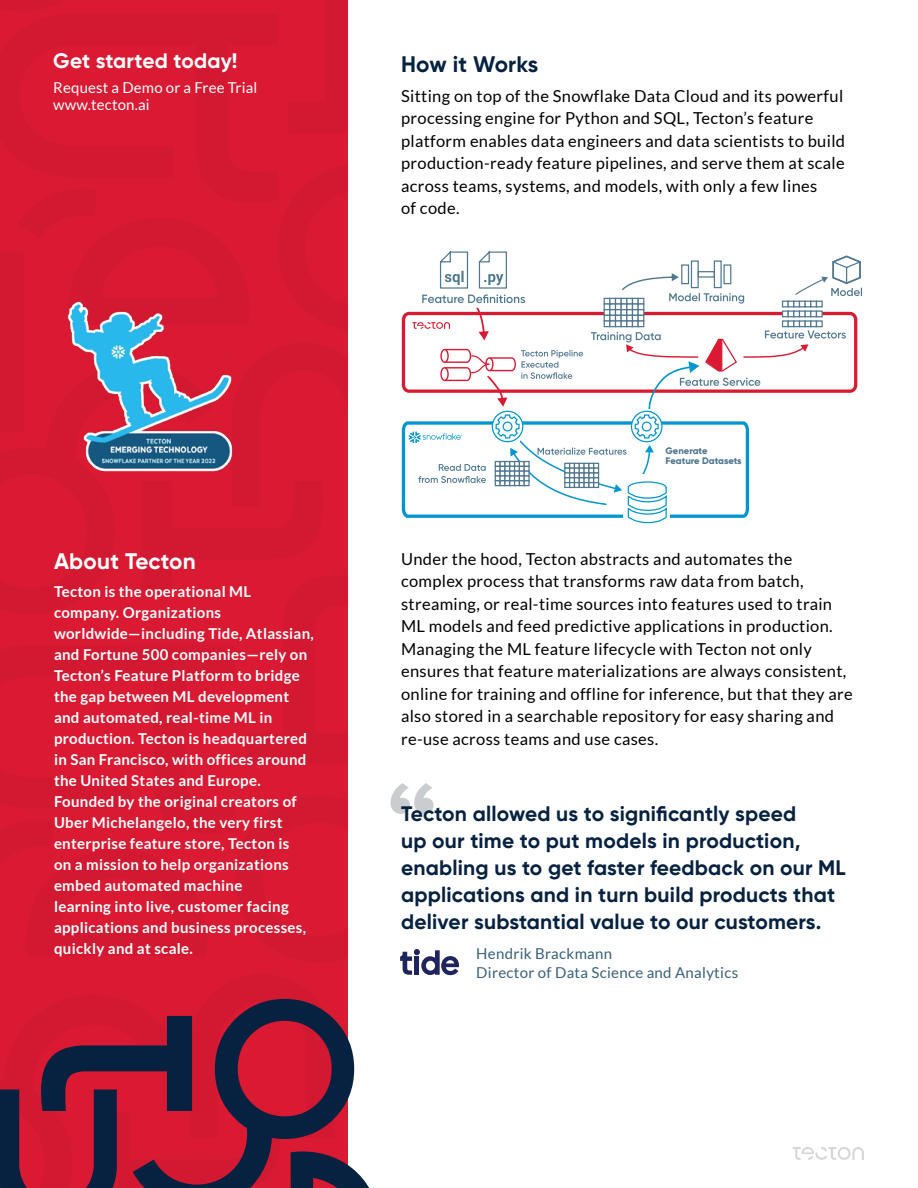
<style>
.page{position:relative;width:918px;height:1188px;background:#fff}
.page>*{position:absolute;margin:0;border:0;box-sizing:border-box;transform-origin:0 0}
.t1{font:700 22.5px "Gilroy";letter-spacing:.01em;color:#fff}
.t2{font:700 22.5px "Gilroy";letter-spacing:.01em;color:#072241}
.t3{font:700 21px/27px "Gilroy";letter-spacing:.01em;color:#072241}
.t4{font:700 21px "Gilroy";letter-spacing:.01em;color:#fff}
.t5{font:16.5px/22.5px "Lato";letter-spacing:.02em;color:#000}
.t6{font:700 15px/21px "Lato";letter-spacing:.02em;color:#fff}
.t7{font:15px/18.8px "Lato";letter-spacing:.02em;color:#39607a}
.t8{font:15px/17px "Lato";letter-spacing:.01em;color:#fff}
.t9{font:800 9.45px/9.9px "Gilroy";color:#517891}
</style>
<div class="page">
<svg style="left:391px;top:783px;width:43px;height:31px"></svg>
<svg style="left:400px;top:949px;width:59px;height:26px"></svg>
<div style="left:0;top:615px;width:347px;height:384px;background:#da1a32"></div>
<div style="left:0;top:11px;width:347px;height:604px;background:#da1a32"></div>
<div style="left:0;top:0;width:347px;height:11px;background:#da1a32"></div>
<svg style="left:401px;top:251px;width:461px;height:273px"></svg>
<svg style="left:793px;top:1147px;width:71px;height:13px"></svg>
<svg style="left:0;top:999px;width:369px;height:189px;background:#922740"></svg>
<img style="left:54px;top:292px;width:201px;height:201px">
<p class="t4" style="left:53px;top:48px;width:186px">Get started today!</p>
<p class="t8" style="left:53px;top:79px;width:206px">Request a Demo or a Free Trial www.tecton.ai</p>
<h1 class="t2" style="left:401px;top:50px;width:139px">How it Works</h1>
<p class="t5" style="left:401px;top:85px;width:446px">Sitting on top of the Snowflake Data Cloud and its powerful processing engine for Python and SQL, Tecton’s feature platform enables data engineers and data scientists to build production-ready feature pipelines, and serve them at scale across teams, systems, and models, with only a few lines<br>of code.</p>
<h1 class="t1" style="left:54px;top:547px;width:143px">About Tecton</h1>
<p class="t6" style="left:54px;top:581px;width:261px">Tecton is the operational ML company. Organizations worldwide—including Tide, Atlassian, and Fortune 500 companies—rely on<br>Tecton’s Feature Platform to bridge the gap between ML development and automated, real-time ML in production. Tecton is headquartered in San Francisco, with offices around the United States and Europe.<br>Founded by the original creators of<br>Uber Michelangelo, the very first enterprise feature store, Tecton is<br>on a mission to help organizations embed automated machine<br>learning into live, customer facing applications and business processes, quickly and at scale.</p>
<p class="t9" style="left:666px;top:446px;width:78px">Generate<br>Feature Datasets</p>
<p class="t5" style="left:401px;top:547px;width:453px">Under the hood, Tecton abstracts and automates the complex process that transforms raw data from batch, streaming, or real-time sources into features used to train ML models and feed predictive applications in production.<br>Managing the ML feature lifecycle with Tecton not only ensures that feature materializations are always consistent, online for training and offline for inference, but that they are also stored in a searchable repository for easy sharing and re-use across teams and use cases.</p>
<p class="t3" style="left:401px;top:800px;width:446px">Tecton allowed us to significantly speed<br>up our time to put models in production, enabling us to get faster feedback on our ML applications and in turn build products that deliver substantial value to our customers.</p>
<p class="t7" style="left:476px;top:944px;width:263px">Hendrik Brackmann<br>Director of Data Science and Analytics</p>
</div>
